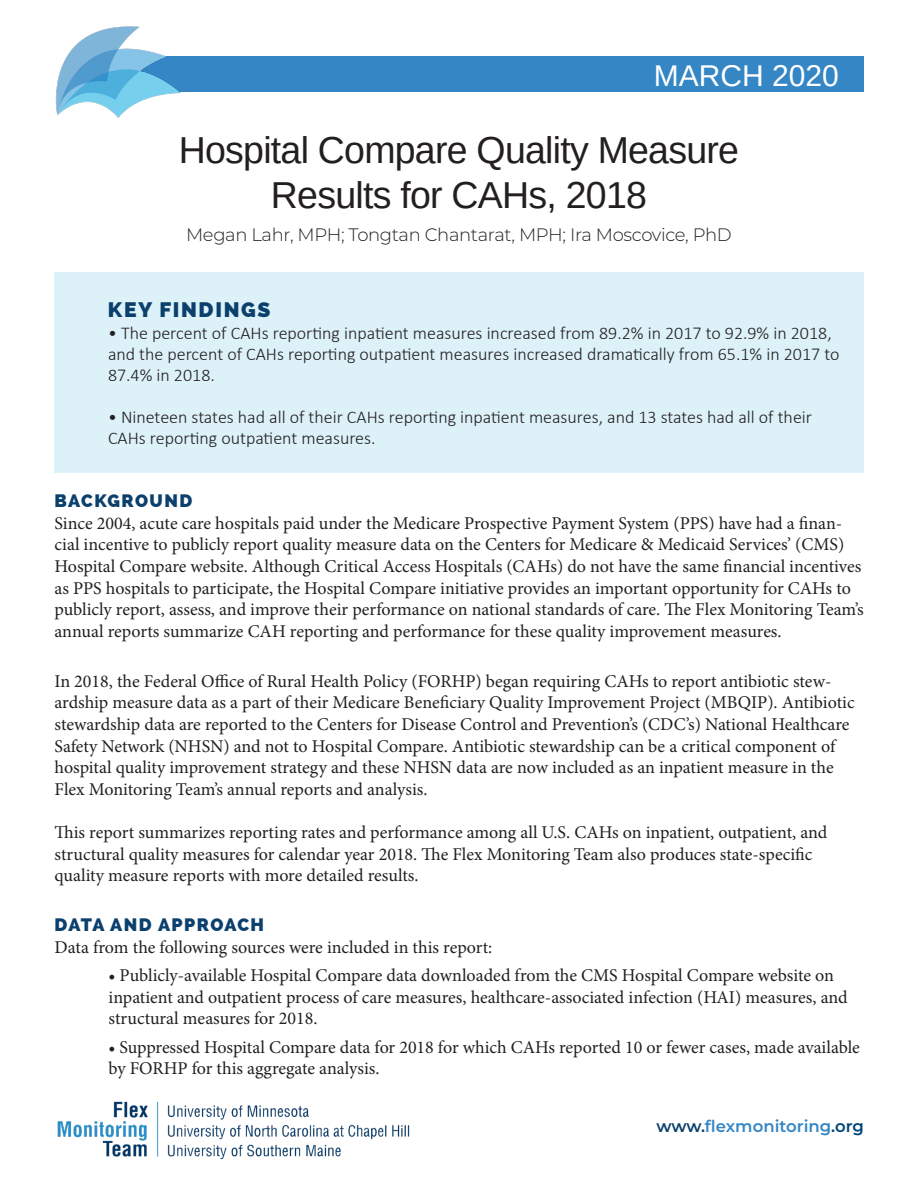
<style>
.page{position:relative;width:918px;height:1188px;background:#fff}
.page>*{position:absolute;margin:0;border:0;box-sizing:border-box;transform-origin:0 0}
.t1{font:37.5px "Arimo";letter-spacing:-.02em;color:#231f20}
.t2{font:30px "Arimo";color:#fff}
.t3{font:800 21px "Raleway";letter-spacing:.08em;color:#0b406d}
.FMT_body_text{font:18px/21.6px "Minion Pro";letter-spacing:-.005em;color:#231f20}
.t4{font:300 18px/21px "Calibri";color:#231f20}
.t5{font:300 18px "Montserrat";letter-spacing:-.02em;color:#231f20}
.t6{font:600 16.5px "Montserrat";color:#3486c5}
.s1{font-family:"Raleway";font-weight:800;color:#0b406d}
.s2{color:#0b406d}
.s3{color:#004577}
</style>
<div class="page">
<div style="left:121px;top:56px;width:743px;height:36px;background:#3486c5"></div>
<img style="left:55px;top:26px;width:126px;height:92px">
<div style="left:54px;top:272px;width:810px;height:200px;background:#dcf1f8"></div>
<img style="left:57px;top:1101px;width:353px;height:59px">
<p class="t2" style="left:654px;top:57px;width:187px">MARCH 2020</p>
<p class="t1" style="left:179px;top:126px;width:562px">Hospital Compare Quality Measure</p>
<p class="t1" style="left:271px;top:171px;width:378px">Results for CAHs, 2018</p>
<p class="t5" style="left:186px;top:223px;width:547px">Megan Lahr, MPH; Tongtan Chantarat, MPH; Ira Moscovice, PhD</p>
<p class="t3" style="left:108px;top:298px;width:164px">KEY FINDINGS</p>
<p class="t4" style="left:108px;top:322px;width:733px">• The percent of CAHs reporting inpatient measures increased from 89.2% in 2017 to 92.9% in 2018, and the percent of CAHs reporting outpatient measures increased dramatically from 65.1% in 2017 to<br>87.4% in 2018.</p>
<p class="t4" style="left:108px;top:406px;width:706px">• Nineteen states had all of their CAHs reporting inpatient measures, and 13 states had all of their<br>CAHs reporting outpatient measures.</p>
<p class="FMT_body_text" style="left:55px;top:491px;width:811px"><span class="s1">BACKGROUND<br></span>Since 2004, acute care hospitals paid under the Medicare Prospective Payment System (PPS) have had a finan&shy;cial incentive to publicly report quality measure data on the Centers for Medicare &amp; Medicaid Services’ (CMS)<br>Hospital Compare website. Although Critical Access Hospitals (CAHs) do not have the same financial incentives as PPS hospitals to participate, the Hospital Compare initiative provides an important opportunity for CAHs to publicly report, assess, and improve their performance on national standards of care. The Flex Monitoring Team’s annual reports summarize CAH reporting and performance for these quality improvement measures.</p>
<p class="FMT_body_text" style="left:55px;top:670px;width:802px">In 2018, the Federal Office of Rural Health Policy (FORHP) began requiring CAHs to report antibiotic stew&shy;ardship measure data as a part of their Medicare Beneficiary Quality Improvement Project (MBQIP). Antibiotic stewardship data are reported to the Centers for Disease Control and Prevention’s (CDC’s) National Healthcare Safety Network (NHSN) and not to Hospital Compare. Antibiotic stewardship can be a critical component of hospital quality improvement strategy and these NHSN data are now included as an inpatient measure in the Flex Monitoring Team’s annual reports and analysis.</p>
<p class="FMT_body_text" style="left:55px;top:821px;width:774px">This report summarizes reporting rates and performance among all U.S. CAHs on inpatient, outpatient, and structural quality measures for calendar year 2018. The Flex Monitoring Team also produces state-specific quality measure reports with more detailed results.</p>
<p class="FMT_body_text" style="left:55px;top:915px;width:439px"><span class="s1">DATA AND APPROACH<br></span>Data from the following sources were included in this report:</p>
<p class="FMT_body_text" style="left:109px;top:965px;width:741px">• Publicly-available Hospital Compare data downloaded from the CMS Hospital Compare website on inpatient and outpatient process of care measures, healthcare-associated infection (HAI) measures, and structural measures for 2018.</p>
<p class="FMT_body_text" style="left:109px;top:1036px;width:753px">• Suppressed Hospital Compare data for 2018 for which CAHs reported 10 or fewer cases, made available by FORHP for this aggregate analysis.</p>
<p class="t6" style="left:656px;top:1114px;width:209px"><span class="s2">www.</span>flexmonitoring<span class="s2">.</span><span class="s3">org</span></p>
</div>
